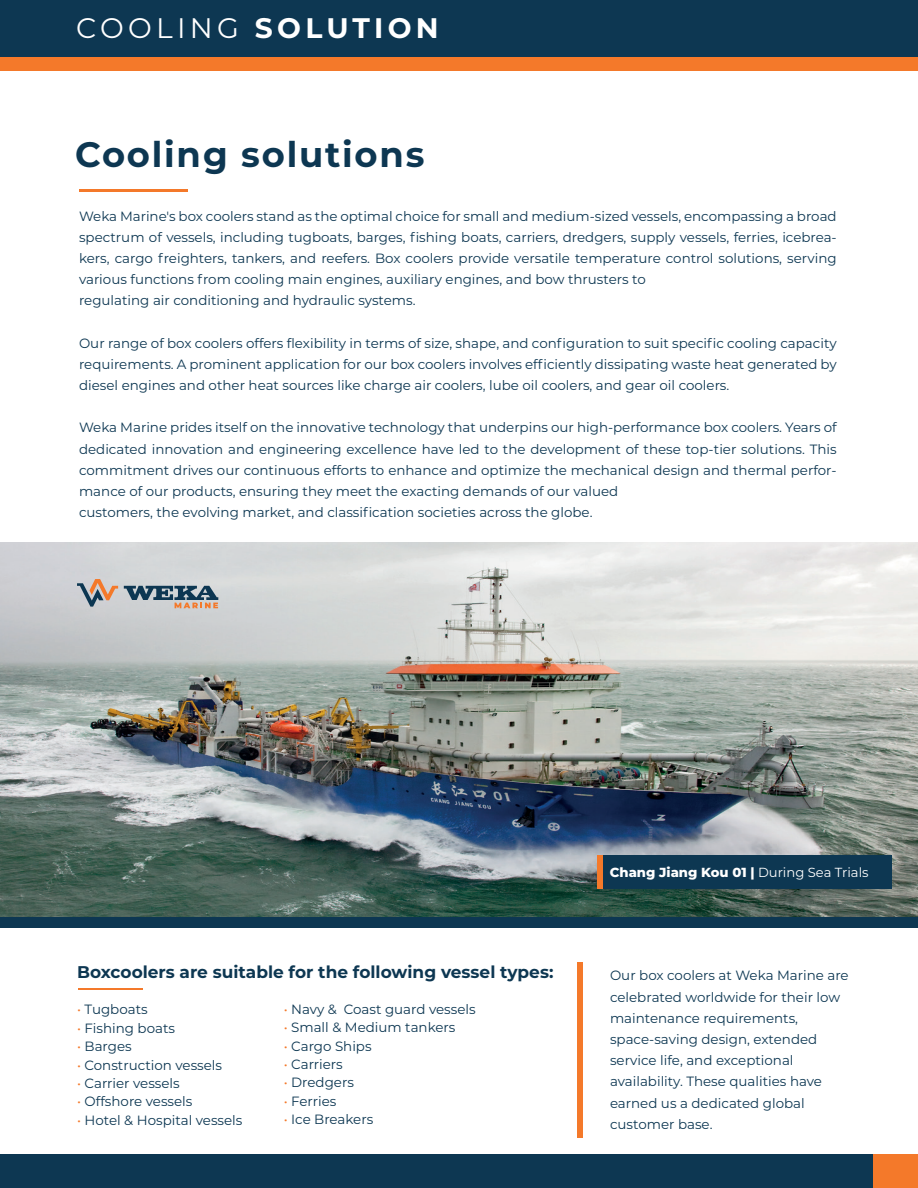
<style>
.page{position:relative;width:918px;height:1188px;background:#fff}
.page>*{position:absolute;margin:0;border:0;box-sizing:border-box;transform-origin:0 0}
.t1{font:700 35.25px "Montserrat";letter-spacing:.05em;color:#0d3752}
.t2{font:700 28.2px "Montserrat";letter-spacing:.15em;color:#fff}
.t3{font:700 16.95px "Montserrat";color:#0d3752}
.t4{font:13.35px/21.1px "Montserrat";color:#0d3752}
.t5{font:800 13.2px "Montserrat";color:#fff}
.s1{font-weight:400}
.s2{color:#f4792a}
</style>
<div class="page">
<div style="left:0;top:7px;width:918px;height:63px;background:#f4792a"></div>
<div style="left:0;top:0;width:918px;height:57px;background:#0d3752"></div>
<div style="left:0;top:1155px;width:874px;height:33px;background:#0d3752"></div>
<div style="left:874px;top:1155px;width:44px;height:33px;background:#f4792a"></div>
<hr style="left:79px;top:190px;width:108px;height:2px;background:#f4792a">
<img style="left:0;top:542px;width:918px;height:375px">
<div style="left:578px;top:962px;width:5px;height:175px;background:#f4792a"></div>
<div style="left:597px;top:856px;width:6px;height:33px;background:#f4792a"></div>
<hr style="left:78px;top:988px;width:65px;height:2px;background:#f4792a">
<div style="left:603px;top:856px;width:288px;height:33px;background:#0d3752"></div>
<svg style="left:124px;top:586px;width:94px;height:22px;background:#828d94"></svg>
<svg style="left:77px;top:579px;width:41px;height:28px"></svg>
<div style="left:0;top:917px;width:918px;height:11px;background:#0d3752"></div>
<h2 class="t2" style="left:76px;top:7px;width:364px"><span class="s1">COOLING</span> SOLUTION</h2>
<h1 class="t1" style="left:75px;top:129px;width:351px">Cooling solutions</h1>
<p class="t4" style="left:79px;top:205px;width:759px">Weka Marine's box coolers stand as the optimal choice for small and medium-sized vessels, encompassing a broad spectrum of vessels, including tugboats, barges, fishing boats, carriers, dredgers, supply vessels, ferries, icebrea&shy;kers, cargo freighters, tankers, and reefers. Box coolers provide versatile temperature control solutions, serving various functions from cooling main engines, auxiliary engines, and bow thrusters to<br>regulating air conditioning and hydraulic systems.</p>
<p class="t4" style="left:79px;top:332px;width:759px;text-align:justify">Our range of box coolers offers flexibility in terms of size, shape, and configuration to suit specific cooling capacity requirements. A prominent application for our box coolers involves efficiently dissipating waste heat generated by diesel engines and other heat sources like charge air coolers, lube oil coolers, and gear oil coolers.</p>
<p class="t4" style="left:79px;top:417px;width:759px">Weka Marine prides itself on the innovative technology that underpins our high-performance box coolers. Years of dedicated innovation and engineering excellence have led to the development of these top-tier solutions. This commitment drives our continuous efforts to enhance and optimize the mechanical design and thermal perfor&shy;mance of our products, ensuring they meet the exacting demands of our valued<br>customers, the evolving market, and classification societies across the globe.</p>
<p class="t3" style="left:77px;top:959px;width:478px">Boxcoolers are suitable for the following vessel types:</p>
<p class="t4" style="left:77px;top:999px;width:72px"><span class="s2">•</span> Tugboats</p>
<p class="t4" style="left:77px;top:1017px;width:99px"><span class="s2">•</span> Fishing boats</p>
<p class="t4" style="left:77px;top:1035px;width:56px"><span class="s2">•</span> Barges</p>
<p class="t4" style="left:77px;top:1054px;width:147px"><span class="s2">•</span> Construction vessels</p>
<p class="t4" style="left:77px;top:1072px;width:104px"><span class="s2">•</span> Carrier vessels</p>
<p class="t4" style="left:77px;top:1090px;width:117px"><span class="s2">•</span> Offshore vessels</p>
<p class="t4" style="left:77px;top:1109px;width:167px"><span class="s2">•</span> Hotel &amp; Hospital vessels</p>
<p class="t4" style="left:284px;top:998px;width:193px"><span class="s2">•</span> Navy &amp; Coast guard vessels</p>
<p class="t4" style="left:284px;top:1017px;width:173px"><span class="s2">•</span> Small &amp; Medium tankers</p>
<p class="t4" style="left:284px;top:1035px;width:89px"><span class="s2">•</span> Cargo Ships</p>
<p class="t4" style="left:284px;top:1053px;width:61px"><span class="s2">•</span> Carriers</p>
<p class="t4" style="left:284px;top:1072px;width:72px"><span class="s2">•</span> Dredgers</p>
<p class="t4" style="left:284px;top:1090px;width:54px"><span class="s2">•</span> Ferries</p>
<p class="t4" style="left:284px;top:1108px;width:91px"><span class="s2">•</span> Ice Breakers</p>
<p class="t5" style="left:610px;top:862px;width:260px">Chang Jiang Kou 01 | <span class="s1">During Sea Trials</span></p>
<p class="t4" style="left:610px;top:965px;width:240px">Our box coolers at Weka Marine are celebrated worldwide for their low maintenance requirements, space-saving design, extended service life, and exceptional availability. These qualities have earned us a dedicated global customer base.</p>
</div>
